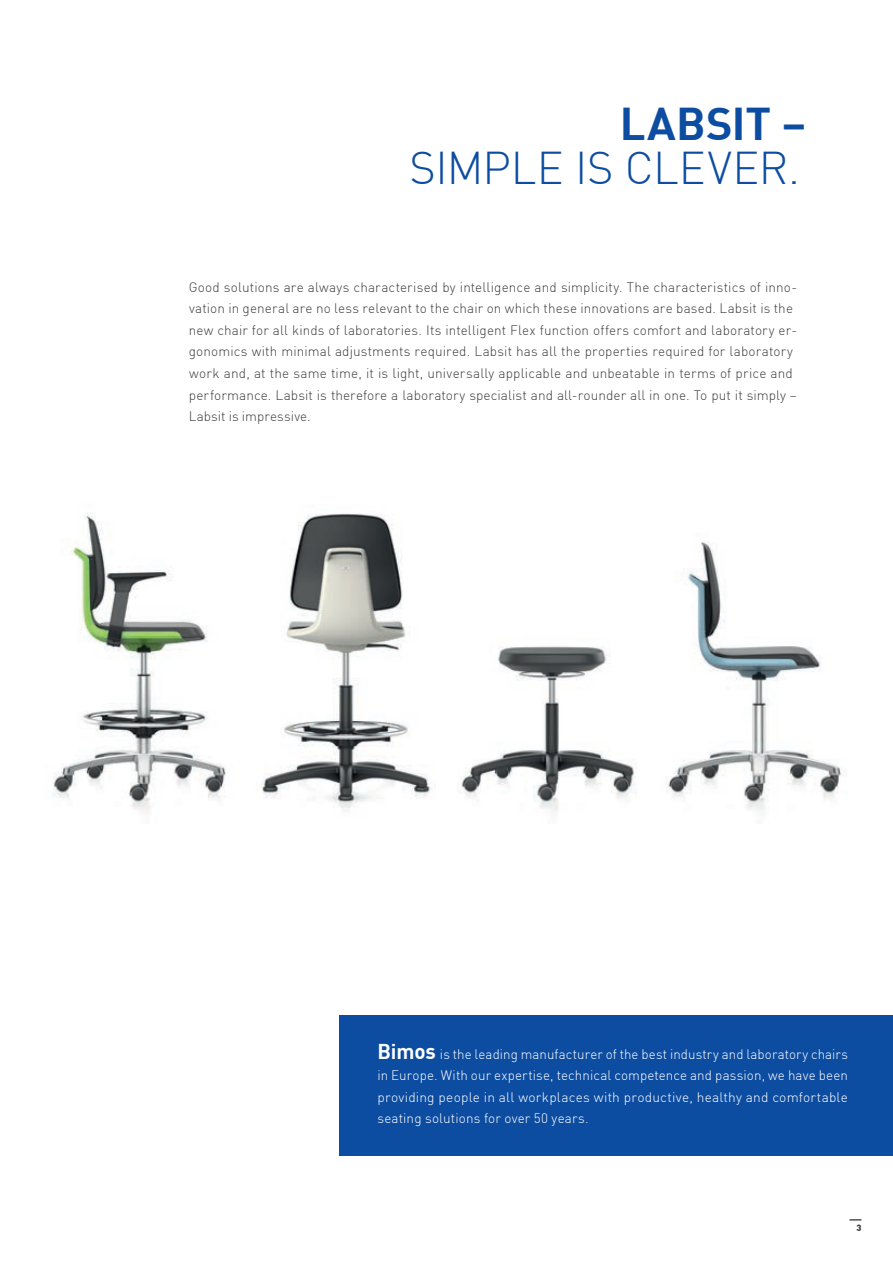
<style>
.page{position:relative;width:893px;height:1263px;background:#fff}
.page>*{position:absolute;margin:0;border:0;box-sizing:border-box;transform-origin:0 0}
.t1{font:300 45px "DIN";letter-spacing:-.005em;color:#0d4da1}
.t2{font:700 45px "DIN";letter-spacing:.005em;color:#0d4da1}
.t3{font:300 13.5px/21.6px "DIN";letter-spacing:.01em;color:#3e3e3f}
.t4{font:300 13.5px/21.6px "DIN";letter-spacing:.01em;color:#fff;text-align:justify}
.t5{font:900 9px "DIN";color:#3e3e3f}
.s1{font-weight:700;font-size:21px}
</style>
<div class="page">
<div style="left:339px;top:1015px;width:554px;height:141px;background:#0d4da1"></div>
<img style="left:261px;top:513px;width:169px;height:299px">
<img style="left:459px;top:646px;width:176px;height:167px">
<img style="left:666px;top:542px;width:180px;height:270px">
<img style="left:52px;top:513px;width:174px;height:300px">
<svg style="left:849px;top:1219px;width:12px;height:1px"></svg>
<h1 class="t2" style="left:620px;top:95px;width:188px">LABSIT –</h1>
<h1 class="t1" style="left:410px;top:140px;width:392px">SIMPLE IS CLEVER.</h1>
<p class="t3" style="left:189px;top:276px;width:610px">Good solutions are always characterised by intelligence and simplicity. The characteristics of inno&shy;vation in general are no less relevant to the chair on which these innovations are based. Labsit is the new chair for all kinds of laboratories. Its intelligent Flex function offers comfort and laboratory er&shy;gonomics with minimal adjustments required. Labsit has all the properties required for laboratory work and, at the same time, it is light, universally applicable and unbeatable in terms of price and performance. Labsit is therefore a laboratory specialist and all-rounder all in one. To put it simply – Labsit is impressive.</p>
<p class="t4" style="left:377px;top:1043px;width:472px"><span class="s1">Bimos</span> is the leading manufacturer of the best industry and laboratory chairs in Europe. With our expertise, technical competence and passion, we have been providing people in all workplaces with productive, healthy and comfortable seating solutions for over 50 years.</p>
<p class="t5" style="left:856px;top:1221px;width:7px">3</p>
</div>
